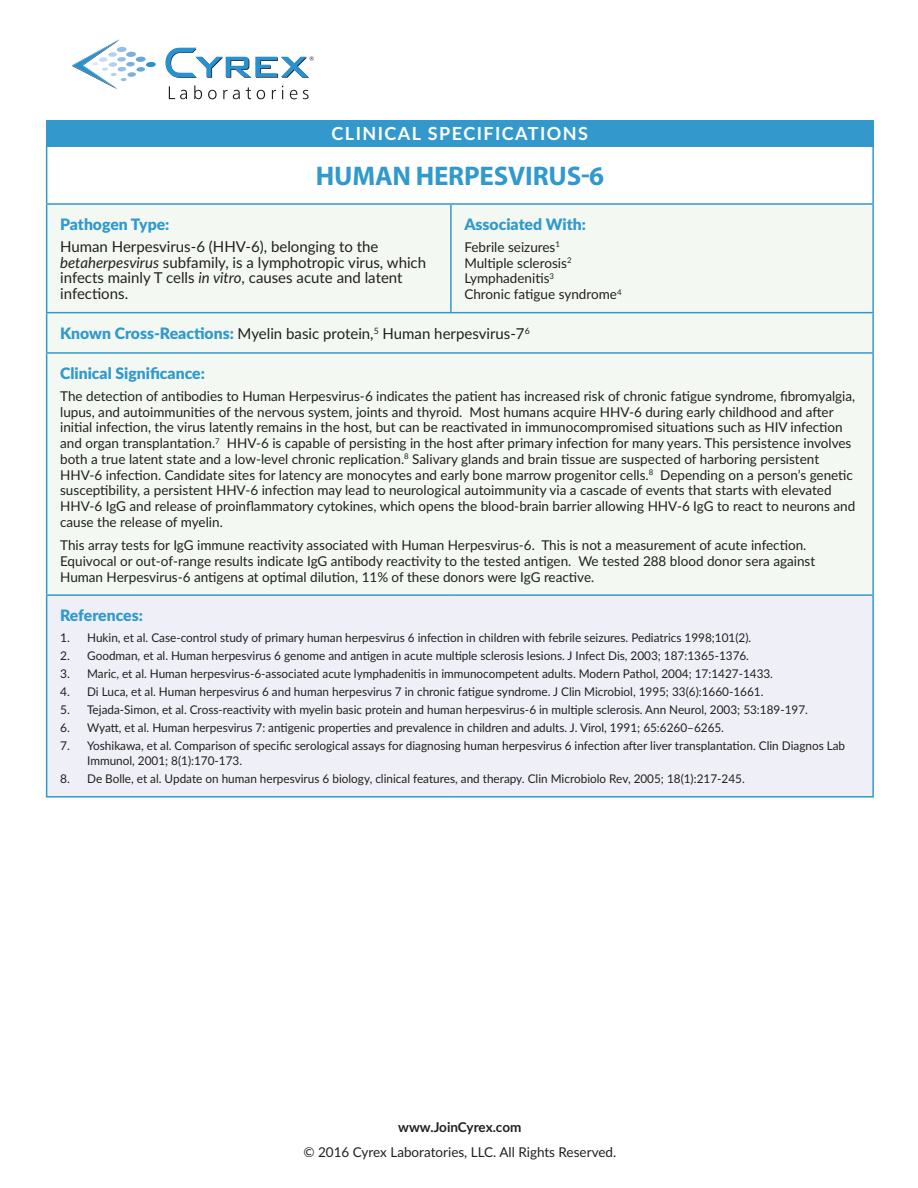
<style>
.page{position:relative;width:918px;height:1188px;background:#fff}
.page>*{position:absolute;margin:0;border:0;box-sizing:border-box;transform-origin:0 0}
.headline{font:700 27px "Myriad Pro";letter-spacing:-.005em;color:#3199cd}
.t1{font:700 18px "Lato";letter-spacing:.08em;color:#fff}
.subhead{font:900 15.75px "Lato";color:#3199cd}
.Body_Text{font:15px/15.8px "Lato";color:#231f20}
.subhead-2{font:15px "Lato";color:#231f20}
.Body_Text-2{font:13.5px/15.8px "Lato";color:#231f20}
.t2{font:700 13.5px "Lato";letter-spacing:-.005em;color:#231f20}
.t3{font:12px/15px "Lato";color:#231f20}
.s1{font-weight:900;font-size:15.75px;color:#3199cd}
.s2{font-style:italic}
</style>
<div class="page">
<svg style="left:169px;top:86px;width:18px;height:13px"></svg>
<svg style="left:194px;top:85px;width:8px;height:14px"></svg>
<svg style="left:208px;top:90px;width:9px;height:9px"></svg>
<svg style="left:223px;top:90px;width:17px;height:9px"></svg>
<svg style="left:246px;top:87px;width:5px;height:12px"></svg>
<svg style="left:257px;top:90px;width:8px;height:9px"></svg>
<svg style="left:272px;top:90px;width:4px;height:9px"></svg>
<svg style="left:290px;top:90px;width:7px;height:9px"></svg>
<svg style="left:303px;top:90px;width:6px;height:9px"></svg>
<svg style="left:72px;top:39px;width:84px;height:50px"></svg>
<svg style="left:165px;top:48px;width:149px;height:30px"></svg>
<div style="left:46px;top:120px;width:828px;height:27px;background:#39c"></div>
<div style="left:47px;top:205px;width:825px;height:389px;background:#f3f9f2"></div>
<div style="left:47px;top:595px;width:826px;height:202px;background:#eff0f7"></div>
<hr style="left:46px;top:147px;width:1px;height:56px;background:#3199cd">
<hr style="left:872px;top:147px;width:2px;height:56px;background:#3199cd">
<hr style="left:46px;top:313px;width:1px;height:39px;background:#3199cd">
<hr style="left:872px;top:313px;width:2px;height:39px;background:#3199cd">
<hr style="left:46px;top:596px;width:1px;height:200px;background:#3199cd">
<hr style="left:872px;top:596px;width:2px;height:200px;background:#3199cd">
<hr style="left:46px;top:796px;width:405px;height:2px;background:#3199cd">
<hr style="left:451px;top:796px;width:423px;height:2px;background:#3199cd">
<hr style="left:46px;top:352px;width:405px;height:2px;background:#3199cd">
<hr style="left:46px;top:354px;width:1px;height:240px;background:#3199cd">
<hr style="left:451px;top:352px;width:423px;height:2px;background:#3199cd">
<hr style="left:872px;top:354px;width:2px;height:240px;background:#3199cd">
<hr style="left:46px;top:594px;width:405px;height:2px;background:#3199cd">
<hr style="left:451px;top:594px;width:423px;height:2px;background:#3199cd">
<hr style="left:46px;top:203px;width:405px;height:2px;background:#3199cd">
<hr style="left:46px;top:205px;width:1px;height:107px;background:#3199cd">
<hr style="left:451px;top:203px;width:423px;height:2px;background:#3199cd">
<hr style="left:450px;top:205px;width:2px;height:107px;background:#3199cd">
<hr style="left:872px;top:205px;width:2px;height:107px;background:#3199cd">
<hr style="left:46px;top:312px;width:405px;height:1px;background:#3199cd">
<hr style="left:451px;top:312px;width:423px;height:1px;background:#3199cd">
<h2 class="t1" style="left:332px;top:120px;width:258px">CLINICAL SPECIFICATIONS</h2>
<p class="headline" style="left:316px;top:158px;width:290px">HUMAN HERPESVIRUS-6</p>
<p class="subhead" style="left:464px;top:213px;width:123px">Associated With:</p>
<p class="Body_Text-2" style="left:464px;top:239px;width:159px">Febrile seizures<sup>1<br></sup>Multiple sclerosis<sup>2<br></sup>Lymphadenitis<sup>3<br></sup>Chronic fatigue syndrome<sup>4</sup></p>
<p class="subhead-2" style="left:60px;top:323px;width:471px"><span class="s1">Known Cross-Reactions:</span> Myelin basic protein,<sup>5</sup> Human herpesvirus-7<sup>6</sup></p>
<p class="subhead" style="left:60px;top:362px;width:146px">Clinical Significance:</p>
<p class="Body_Text-2" style="left:60px;top:388px;width:797px">The detection of antibodies to Human Herpesvirus-6 indicates the patient has increased risk of chronic fatigue syndrome, fibromyalgia, lupus, and autoimmunities of the nervous system, joints and thyroid. Most humans acquire HHV-6 during early childhood and after initial infection, the virus latently remains in the host, but can be reactivated in immunocompromised situations such as HIV infection and organ transplantation.<sup>7</sup> HHV-6 is capable of persisting in the host after primary infection for many years. This persistence involves both a true latent state and a low-level chronic replication.<sup>8</sup> Salivary glands and brain tissue are suspected of harboring persistent HHV-6 infection. Candidate sites for latency are monocytes and early bone marrow progenitor cells.<sup>8</sup> Depending on a person’s genetic susceptibility, a persistent HHV-6 infection may lead to neurological autoimmunity via a cascade of events that starts with elevated HHV-6 IgG and release of proinflammatory cytokines, which opens the blood-brain barrier allowing HHV-6 IgG to react to neurons and cause the release of myelin.</p>
<p class="Body_Text-2" style="left:60px;top:537px;width:757px">This array tests for IgG immune reactivity associated with Human Herpesvirus-6. This is not a measurement of acute infection.<br>Equivocal or out-of-range results indicate IgG antibody reactivity to the tested antigen. We tested 288 blood donor sera against<br>Human Herpesvirus-6 antigens at optimal dilution, 11% of these donors were IgG reactive.</p>
<p class="subhead" style="left:60px;top:604px;width:84px">References:</p>
<p class="t3" style="left:60px;top:630px;width:693px">1. Hukin, et al. Case-control study of primary human herpesvirus 6 infection in children with febrile seizures. Pediatrics 1998;101(2).</p>
<p class="t3" style="left:60px;top:648px;width:690px">2. Goodman, et al. Human herpesvirus 6 genome and antigen in acute multiple sclerosis lesions. J Infect Dis, 2003; 187:1365-1376.</p>
<p class="t3" style="left:60px;top:666px;width:714px">3. Maric, et al. Human herpesvirus-6-associated acute lymphadenitis in immunocompetent adults. Modern Pathol, 2004; 17:1427-1433.</p>
<p class="t3" style="left:60px;top:684px;width:705px">4. Di Luca, et al. Human herpesvirus 6 and human herpesvirus 7 in chronic fatigue syndrome. J Clin Microbiol, 1995; 33(6):1660-1661.</p>
<p class="t3" style="left:60px;top:702px;width:749px">5. Tejada-Simon, et al. Cross-reactivity with myelin basic protein and human herpesvirus-6 in multiple sclerosis. Ann Neurol, 2003; 53:189-197.</p>
<p class="t3" style="left:60px;top:720px;width:665px">6. Wyatt, et al. Human herpesvirus 7: antigenic properties and prevalence in children and adults. J. Virol, 1991; 65:6260–6265.</p>
<p class="t3" style="left:87px;top:738px;width:760px;text-indent:-27px">7. Yoshikawa, et al. Comparison of specific serological assays for diagnosing human herpesvirus 6 infection after liver transplantation. Clin Diagnos Lab<br>Immunol, 2001; 8(1):170-173.</p>
<p class="t3" style="left:60px;top:771px;width:686px">8. De Bolle, et al. Update on human herpesvirus 6 biology, clinical features, and therapy. Clin Microbiolo Rev, 2005; 18(1):217-245.</p>
<p class="subhead" style="left:60px;top:213px;width:111px">Pathogen Type:</p>
<p class="Body_Text" style="left:60px;top:238px;width:368px">Human Herpesvirus-6 (HHV-6), belonging to the <span class="s2">betaherpesvirus</span> subfamily, is a lymphotropic virus, which infects mainly T cells <span class="s2">in vitro</span>, causes acute and latent infections.</p>
<p class="t2" style="left:398px;top:1117px;width:125px">www.JoinCyrex.com</p>
<p class="Body_Text-2" style="left:303px;top:1143px;width:314px">© 2016 Cyrex Laboratories, LLC. All Rights Reserved.</p>
</div>
